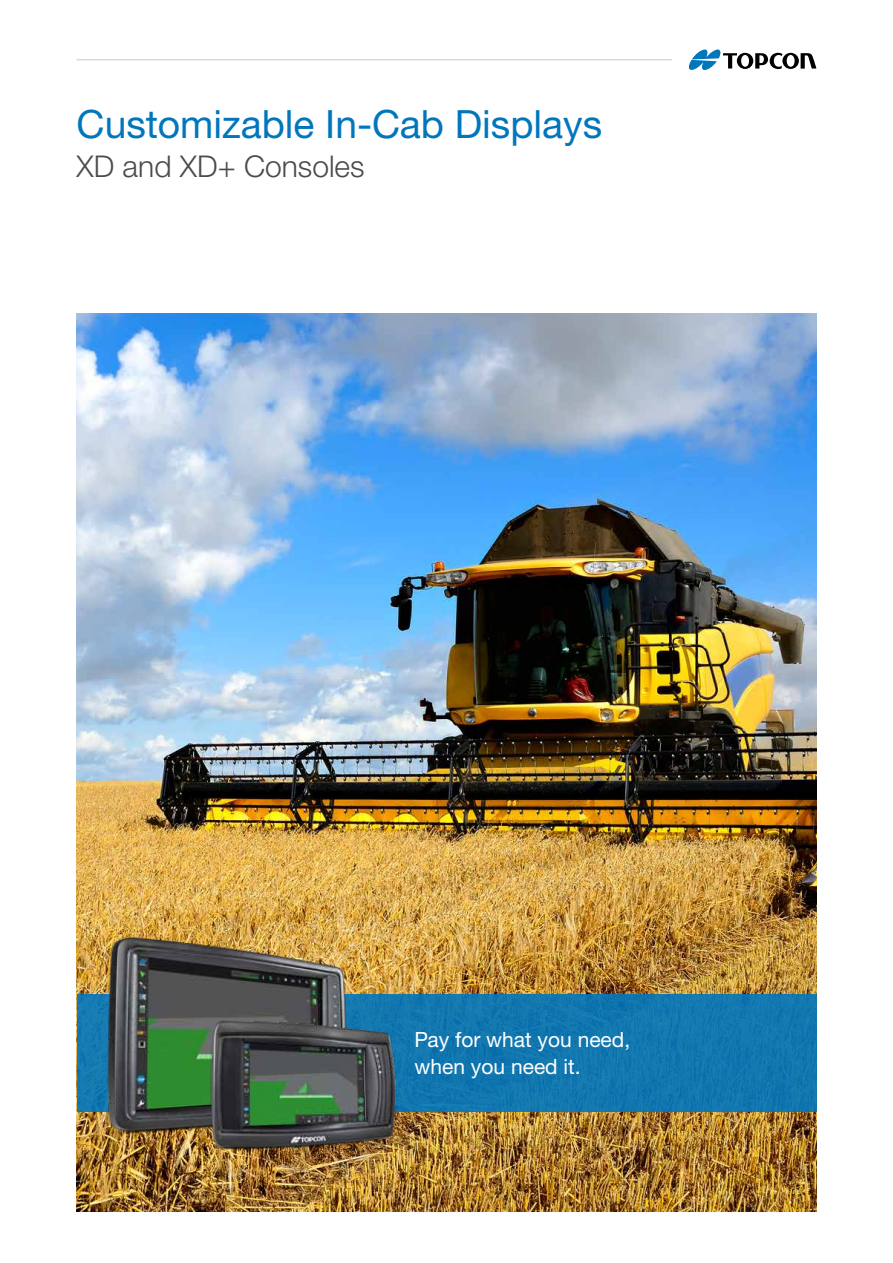
<style>
.page{position:relative;width:893px;height:1263px;background:#fff}
.page>*{position:absolute;margin:0;border:0;box-sizing:border-box;transform-origin:0 0}
.t1{font:39px "Helvetica Neue LTW1 G";color:#0076bd}
.t2{font:300 30px "Helvetica Neue LTW1 G";color:#4b4b4d}
.t3{font:21px/27px "Helvetica Neue LTW1 G";color:#fff}
</style>
<div class="page">
<hr style="left:77px;top:59px;width:595px;height:2px;background:#d9dadb">
<svg style="left:688px;top:49px;width:128px;height:21px"></svg>
<img style="left:77px;top:313px;width:739px;height:899px">
<div style="left:77px;top:995px;width:739px;height:117px;background:#1277af"></div>
<img style="left:76px;top:915px;width:304px;height:243px">
<img style="left:191px;top:1005px;width:223px;height:160px">
<h1 class="t1" style="left:77px;top:100px;width:527px">Customizable In-Cab Displays</h1>
<h2 class="t2" style="left:77px;top:148px;width:290px">XD and XD+ Consoles</h2>
<p class="t3" style="left:415px;top:1026px;width:217px">Pay for what you need, when you need it.</p>
</div>
